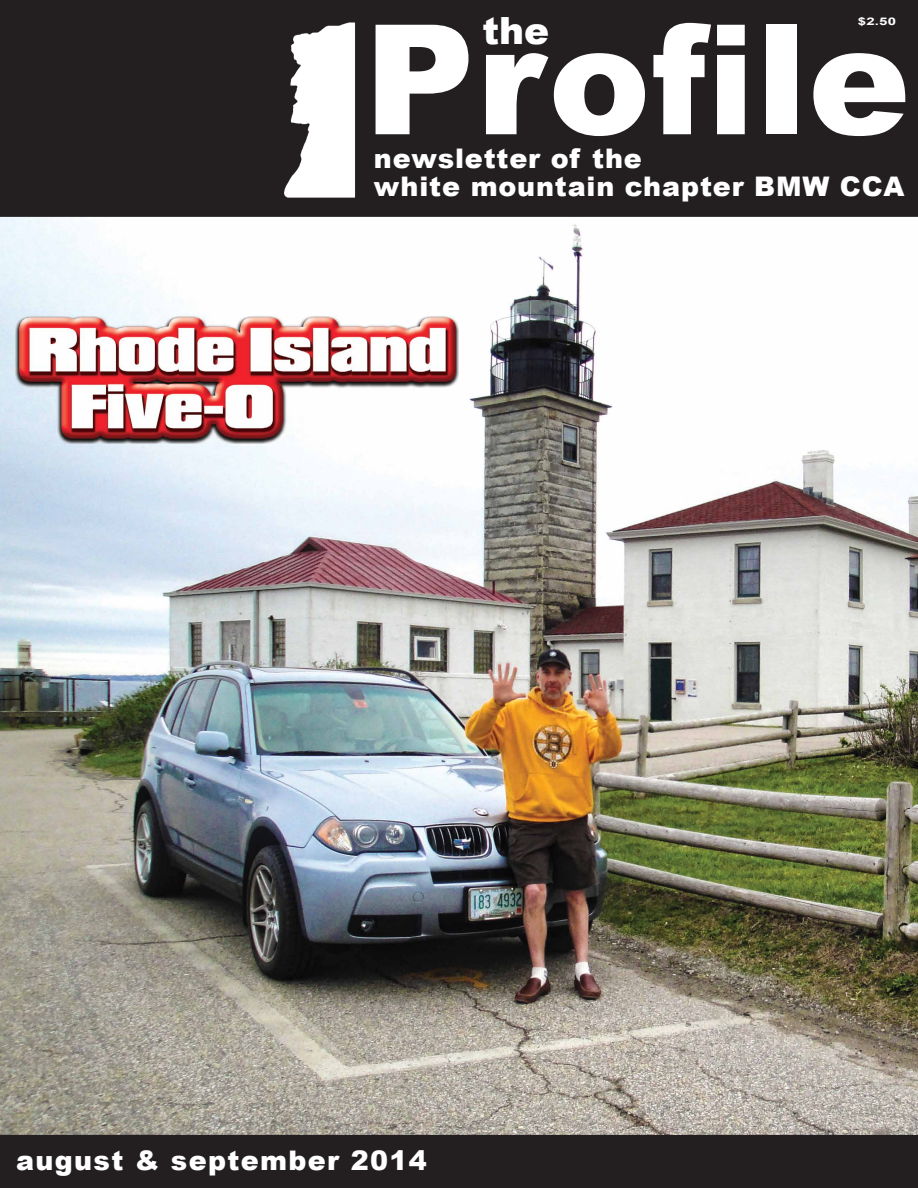
<style>
.page{position:relative;width:918px;height:1188px;background:#231f20}
.page>*{position:absolute;margin:0;border:0;box-sizing:border-box;transform-origin:0 0}
.t1{font:900 153px "Arial";letter-spacing:.01em;color:#fff}
.t2{font:900 37.5px "Arial";color:#fff}
.t3{font:900 27px/28.5px "Arial";letter-spacing:.03em;color:#fff}
.t4{font:900 27px "Arial";letter-spacing:.05em;color:#fff}
.t5{font:700 10.5px "Arial";color:#fff;scale:1.43 1}
</style>
<div class="page">
<img style="left:0;top:22px;width:918px;height:1113px">
<svg style="left:858px;top:22px;width:38px;height:5px"></svg>
<img style="left:16px;top:315px;width:443px;height:129px">
<h2 class="t2" style="left:483px;top:4px;width:68px">the</h2>
<p class="t5" style="left:858px;top:14px;width:28px">$2.50</p>
<h1 class="t1" style="left:364px;top:-31px;width:547px">Profile</h1>
<p class="t3" style="left:374px;top:143px;width:532px">newsletter of the<br>white mountain chapter BMW CCA</p>
<p class="t4" style="left:16px;top:1141px;width:412px">august &amp; september 2014</p>
</div>
